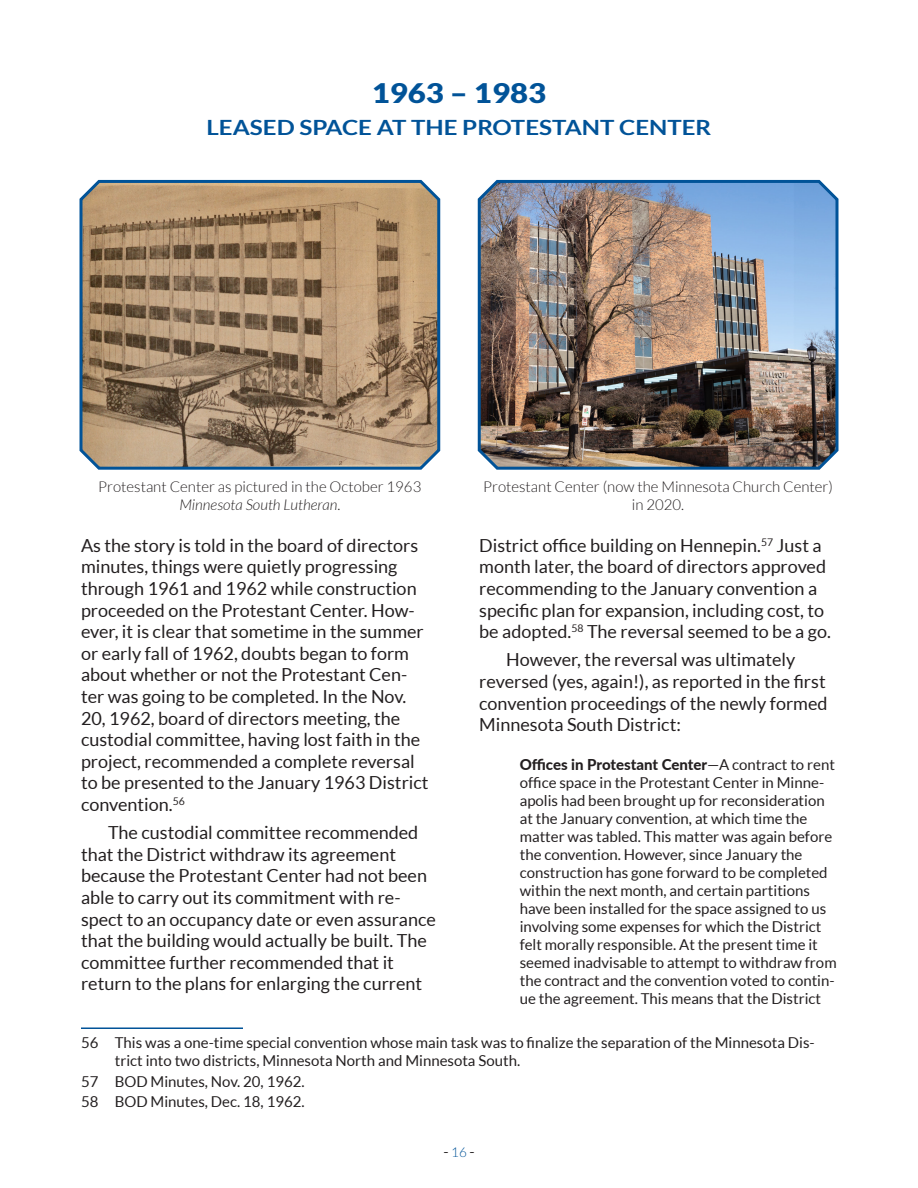
<style>
.page{position:relative;width:918px;height:1188px;background:#fff}
.page>*{position:absolute;margin:0;border:0;box-sizing:border-box;transform-origin:0 0}
.Year_range{font:900 27px "Lato";color:#015398;scale:1.15 1}
.Subheading{font:700 21px "Lato";color:#015398;scale:1.15 1}
.t1{font:18px/21.6px "Lato";color:#231f20}
.Indented_quotes{font:15px/18px "Lato";color:#231f20}
.Footnote{font:15px/18px "Lato";color:#231f20}
.Captions{font:300 15px/18px "Lato";color:#231f20;text-align:center}
.s1{font-style:italic}
.s2{font-weight:800}
.s3{font-weight:300;font-size:13.5px;color:#015398}
</style>
<div class="page">
<hr style="left:81px;top:1027px;width:162px;height:2px;background:#015398">
<svg style="left:79px;top:179px;width:362px;height:291px;background:#a0886e"></svg>
<img style="left:477px;top:179px;width:362px;height:291px">
<p class="Year_range" style="left:372px;top:77px;width:153px">1963 – 1983</p>
<p class="Subheading" style="left:206px;top:115px;width:441px">LEASED SPACE AT THE PROTESTANT CENTER</p>
<p class="Captions" style="left:98px;top:478px;width:325px">Protestant Center as pictured in the October 1963<br><span class="s1">Minnesota South Lutheran</span>.</p>
<p class="Captions" style="left:483px;top:478px;width:351px">Protestant Center (now the Minnesota Church Center) in 2020.</p>
<p class="t1" style="left:81px;top:534px;width:349px">As the story is told in the board of directors minutes, things were quietly progressing through 1961 and 1962 while construction proceeded on the Protestant Center. How&shy;ever, it is clear that sometime in the summer or early fall of 1962, doubts began to form about whether or not the Protestant Cen&shy;ter was going to be completed. In the Nov.<br>20, 1962, board of directors meeting, the custodial committee, having lost faith in the project, recommended a complete reversal to be presented to the January 1963 District convention.<sup>56</sup></p>
<p class="t1" style="left:81px;top:822px;width:356px;text-indent:27px">The custodial committee recommended that the District withdraw its agreement because the Protestant Center had not been able to carry out its commitment with re&shy;spect to an occupancy date or even assurance that the building would actually be built. The committee further recommended that it return to the plans for enlarging the current</p>
<p class="t1" style="left:479px;top:534px;width:353px">District office building on Hennepin.<sup>57</sup> Just a month later, the board of directors approved recommending to the January convention a specific plan for expansion, including cost, to be adopted.<sup>58</sup> The reversal seemed to be a go.</p>
<p class="t1" style="left:479px;top:649px;width:350px;text-indent:27px">However, the reversal was ultimately reversed (yes, again!), as reported in the first convention proceedings of the newly formed Minnesota South District:</p>
<p class="Indented_quotes" style="left:520px;top:755px;width:318px"><span class="s2">Offices in Protestant Center</span>—A contract to rent office space in the Protestant Center in Minne&shy;apolis had been brought up for reconsideration at the January convention, at which time the matter was tabled. This matter was again before the convention. However, since January the construction has gone forward to be completed within the next month, and certain partitions have been installed for the space assigned to us involving some expenses for which the District felt morally responsible. At the present time it seemed inadvisable to attempt to withdraw from the contract and the convention voted to contin&shy;ue the agreement. This means that the District</p>
<p class="Footnote" style="left:115px;top:1034px;width:702px;text-indent:-34px">56 This was a one-time special convention whose main task was to finalize the separation of the Minnesota Dis&shy;trict into two districts, Minnesota North and Minnesota South.</p>
<p class="Footnote" style="left:81px;top:1072px;width:225px">57 BOD Minutes, Nov. 20, 1962.</p>
<p class="Footnote" style="left:81px;top:1092px;width:225px">58 BOD Minutes, Dec. 18, 1962.</p>
<p class="Indented_quotes" style="left:443px;top:1142px;width:33px">- <span class="s3">16</span> -</p>
</div>
